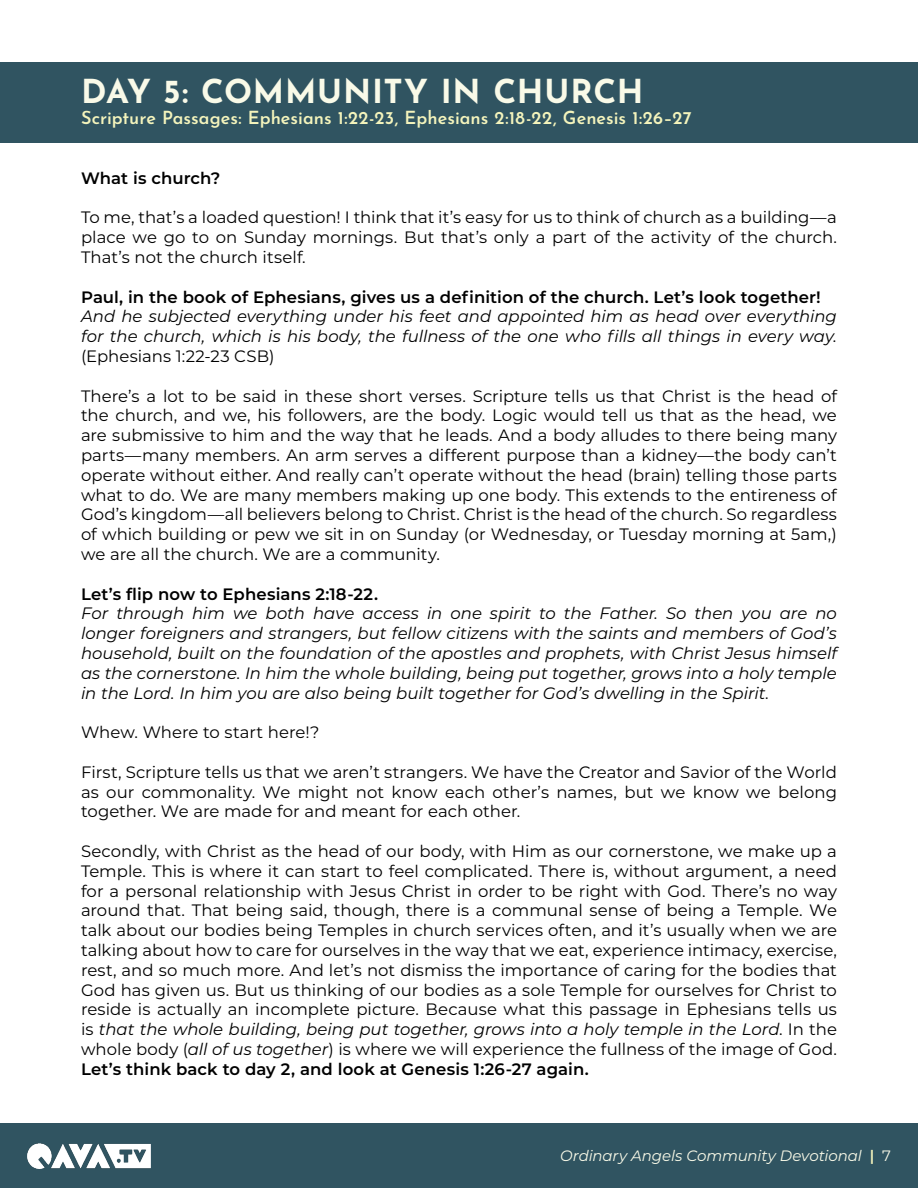
<style>
.page{position:relative;width:918px;height:1188px;background:#fff}
.page>*{position:absolute;margin:0;border:0;box-sizing:border-box;transform-origin:0 0}
.t1{font:700 33px "Josefin Sans";letter-spacing:.025em;color:#f9fae8}
.t2{font:600 18px "Josefin Sans";letter-spacing:.005em;color:#f4f4bc}
.t3{font:16.5px/19.8px "Montserrat";color:#000;text-align:justify}
.t4{font:italic 16.5px/19.8px "Montserrat";color:#000}
.t5{font:600 16.5px "Montserrat";letter-spacing:.005em;color:#000}
.t6{font:italic 15px "Montserrat";letter-spacing:-.005em;color:#f9fae8}
.s1{font-style:italic}
.s2{font-weight:600}
.s3{font-weight:600;font-style:normal;color:#f4f4bc}
.s4{font-style:normal}
</style>
<div class="page">
<div style="left:0;top:62px;width:918px;height:81px;background:#305461"></div>
<div style="left:0;top:1124px;width:918px;height:64px;background:#305461"></div>
<img style="left:27px;top:1143px;width:124px;height:25px">
<h1 class="t1" style="left:81px;top:62px;width:564px">DAY 5: COMMUNITY IN CHURCH</h1>
<p class="t2" style="left:81px;top:103px;width:612px">Scripture Passages: Ephesians 1:22-23, Ephesians 2:18-22, Genesis 1:26–27</p>
<p class="t5" style="left:81px;top:166px;width:141px">What is church?</p>
<p class="t3" style="left:81px;top:207px;width:758px">To me, that’s a loaded question! I think that it’s easy for us to think of church as a building—a place we go to on Sunday mornings. But that’s only a part of the activity of the church.<br>That’s not the church itself.</p>
<p class="t5" style="left:81px;top:285px;width:741px">Paul, in the book of Ephesians, gives us a definition of the church. Let’s look together!</p>
<p class="t4" style="left:81px;top:306px;width:757px">And he subjected everything under his feet and appointed him as head over everything for the church, which is his body, the fullness of the one who fills all things in every way.</p>
<p class="t3" style="left:81px;top:346px;width:195px">(Ephesians 1:22-23 CSB)</p>
<p class="t3" style="left:81px;top:385px;width:758px">There’s a lot to be said in these short verses. Scripture tells us that Christ is the head of the church, and we, his followers, are the body. Logic would tell us that as the head, we are submissive to him and the way that he leads. And a body alludes to there being many parts—many members. An arm serves a different purpose than a kidney—the body can’t operate without either. And really can’t operate without the head (brain) telling those parts what to do. We are many members making up one body. This extends to the entireness of God’s kingdom—all believers belong to Christ. Christ is the head of the church. So regardless of which building or pew we sit in on Sunday (or Wednesday, or Tuesday morning at 5am,) we are all the church. We are a community.</p>
<p class="t5" style="left:81px;top:582px;width:299px">Let’s flip now to Ephesians 2:18-22.</p>
<p class="t4" style="left:81px;top:603px;width:758px;text-align:justify">For through him we both have access in one spirit to the Father. So then you are no longer foreigners and strangers, but fellow citizens with the saints and members of God’s household, built on the foundation of the apostles and prophets, with Christ Jesus himself as the cornerstone. In him the whole building, being put together, grows into a holy temple in the Lord. In him you are also being built together for God’s dwelling in the Spirit.</p>
<p class="t3" style="left:81px;top:722px;width:240px">Whew. Where to start here!?</p>
<p class="t3" style="left:81px;top:761px;width:758px">First, Scripture tells us that we aren’t strangers. We have the Creator and Savior of the World as our commonality. We might not know each other’s names, but we know we belong together. We are made for and meant for each other.</p>
<p class="t3" style="left:81px;top:841px;width:758px">Secondly, with Christ as the head of our body, with Him as our cornerstone, we make up a Temple. This is where it can start to feel complicated. There is, without argument, a need for a personal relationship with Jesus Christ in order to be right with God. There’s no way around that. That being said, though, there is a communal sense of being a Temple. We talk about our bodies being Temples in church services often, and it’s usually when we are talking about how to care for ourselves in the way that we eat, experience intimacy, exercise, rest, and so much more. And let’s not dismiss the importance of caring for the bodies that God has given us. But us thinking of our bodies as a sole Temple for ourselves for Christ to reside is actually an incomplete picture. Because what this passage in Ephesians tells us is <span class="s1">that the whole building, being put together, grows into a holy temple in the Lord</span>. In the whole body (<span class="s1">all of us together</span>) is where we will experience the fullness of the image of God.<br><span class="s2">Let’s think back to day 2, and look at Genesis 1:26-27 again.</span></p>
<p class="t6" style="left:560px;top:1145px;width:332px">Ordinary Angels Community Devotional <span class="s3">|</span> <span class="s4">7</span></p>
</div>
